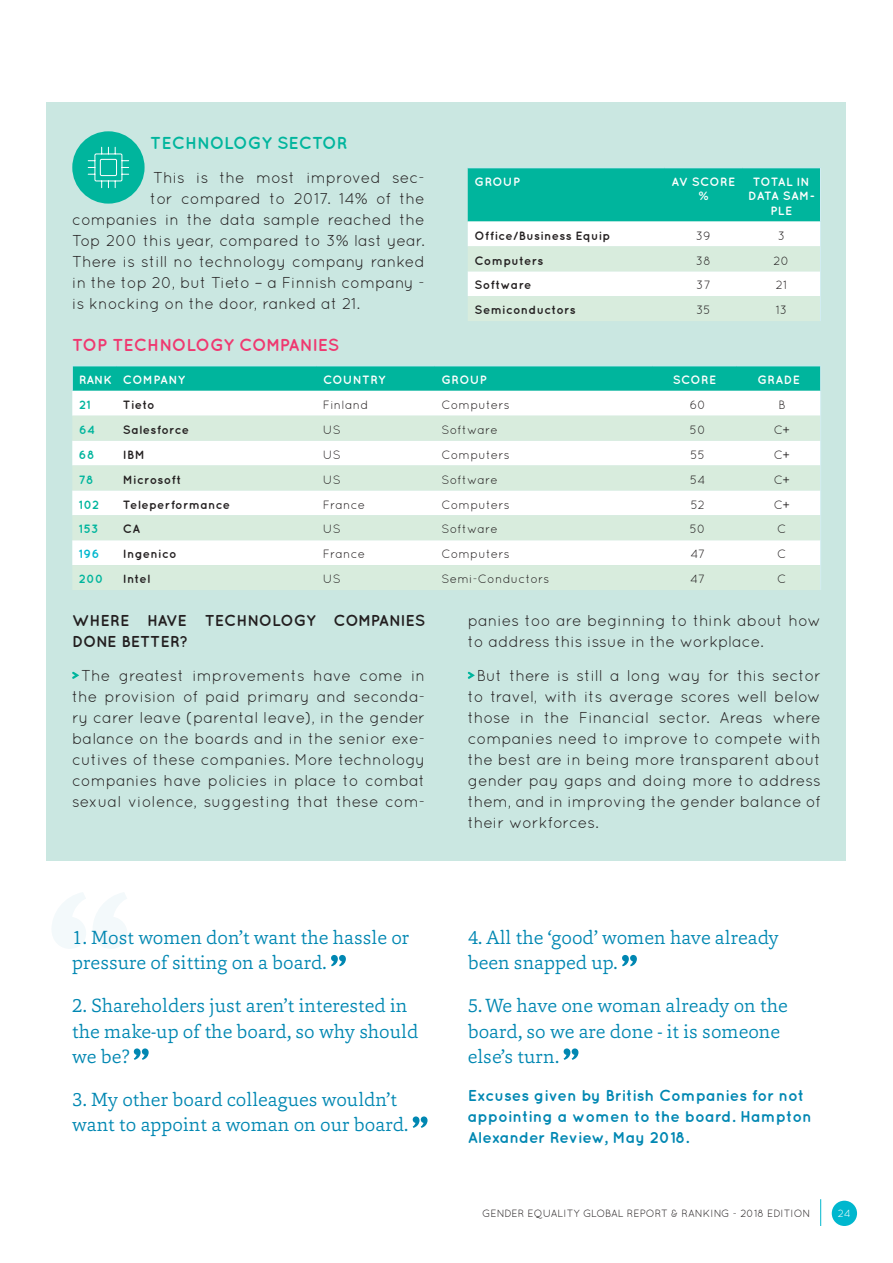
<style>
.page{position:relative;width:893px;height:1263px;background:#fff}
.page>*{position:absolute;margin:0;border:0;box-sizing:border-box;transform-origin:0 0}
.t1{font:300 19.5px/25.5px "Capita";color:#0087b2}
.t2{font:700 17.25px "Quicksand";letter-spacing:-.005em;color:#ef3870}
.t3{font:700 17.25px "Quicksand";color:#00b59d}
.t4{font:15.75px/21px "Quicksand";color:#231f20;text-align:center}
.t5{font:700 15.75px/21px "Quicksand";color:#0087b2}
.t6{font:700 15.75px/21px "Quicksand";color:#231f20}
.t7{font:12px "Quicksand";letter-spacing:.015em;color:#231f20}
.t8{font:700 12px "Quicksand";letter-spacing:.025em;color:#231f20}
.t9{font:700 12px/14.4px "Quicksand";letter-spacing:.025em;color:#fff;text-align:center}
.t10{font:700 12px "Quicksand";letter-spacing:.03em;color:#00b59d}
.t11{font:700 12px "Quicksand";letter-spacing:.005em;color:#fff}
.t12{font:700 12px "Quicksand";color:#00b7ce}
.t13{font:10.5px "Quicksand";color:#231f20}
.t14{font:10.5px "Quicksand";color:#fff}
</style>
<div class="page">
<div style="left:832px;top:1201px;width:25px;height:25px;background:#00b7ce;border-radius:50%"></div>
<svg style="left:820px;top:1199px;width:1px;height:27px"></svg>
<div style="left:47px;top:102px;width:799px;height:758px;background:#cae7e1"></div>
<svg style="left:468px;top:168px;width:353px;height:153px"></svg>
<svg style="left:72px;top:366px;width:749px;height:224px"></svg>
<svg style="left:72px;top:671px;width:7px;height:8px"></svg>
<svg style="left:467px;top:671px;width:8px;height:8px"></svg>
<svg style="left:331px;top:955px;width:15px;height:11px"></svg>
<svg style="left:134px;top:1048px;width:15px;height:12px"></svg>
<svg style="left:413px;top:1116px;width:15px;height:12px"></svg>
<svg style="left:52px;top:893px;width:75px;height:56px"></svg>
<svg style="left:622px;top:955px;width:15px;height:11px"></svg>
<svg style="left:564px;top:1048px;width:14px;height:12px"></svg>
<div style="left:72px;top:131px;width:73px;height:73px;background:#00b59d;border-radius:50%"></div>
<svg style="left:88px;top:147px;width:41px;height:41px"></svg>
<p class="t3" style="left:150px;top:133px;width:199px">TECHNOLOGY SECTOR</p>
<p class="t4" style="left:153px;top:167px;width:273px">This is the most improved sec-</p>
<p class="t4" style="left:150px;top:188px;width:276px">tor compared to 2017. 14% of the</p>
<p class="t4" style="left:72px;top:209px;width:354px">companies in the data sample reached the</p>
<p class="t4" style="left:72px;top:229px;width:354px">Top 200 this year, compared to 3% last year.</p>
<p class="t4" style="left:72px;top:250px;width:354px">There is still no technology company ranked</p>
<p class="t4" style="left:72px;top:271px;width:354px">in the top 20, but Tieto – a Finnish company -</p>
<p class="t4" style="left:72px;top:292px;width:289px">is knocking on the door, ranked at 21.</p>
<p class="t2" style="left:72px;top:334px;width:269px">TOP TECHNOLOGY COMPANIES</p>
<p class="t9" style="left:474px;top:174px;width:47px">GROUP</p>
<p class="t9" style="left:671px;top:174px;width:65px">AV SCORE %</p>
<p class="t9" style="left:748px;top:174px;width:68px">TOTAL IN<br>DATA SAM-<br>PLE</p>
<p class="t8" style="left:474px;top:228px;width:137px">Office/Business Equip</p>
<p class="t7" style="left:696px;top:229px;width:16px">39</p>
<p class="t7" style="left:778px;top:229px;width:9px">3</p>
<p class="t8" style="left:474px;top:253px;width:70px">Computers</p>
<p class="t7" style="left:696px;top:253px;width:17px">38</p>
<p class="t7" style="left:773px;top:253px;width:17px">20</p>
<p class="t8" style="left:474px;top:278px;width:58px">Software</p>
<p class="t7" style="left:696px;top:278px;width:16px">37</p>
<p class="t7" style="left:776px;top:278px;width:13px">21</p>
<p class="t8" style="left:474px;top:303px;width:103px">Semiconductors</p>
<p class="t7" style="left:696px;top:303px;width:16px">35</p>
<p class="t7" style="left:776px;top:303px;width:13px">13</p>
<p class="t11" style="left:79px;top:373px;width:108px">RANK COMPANY</p>
<p class="t9" style="left:323px;top:372px;width:64px">COUNTRY</p>
<p class="t9" style="left:441px;top:372px;width:47px">GROUP</p>
<p class="t9" style="left:673px;top:372px;width:45px">SCORE</p>
<p class="t9" style="left:757px;top:372px;width:44px">GRADE</p>
<p class="t10" style="left:79px;top:398px;width:13px">21</p>
<p class="t8" style="left:123px;top:398px;width:33px">Tieto</p>
<p class="t7" style="left:323px;top:398px;width:47px">Finland</p>
<p class="t7" style="left:441px;top:398px;width:70px">Computers</p>
<p class="t7" style="left:690px;top:398px;width:18px">60</p>
<p class="t7" style="left:778px;top:398px;width:9px">B</p>
<p class="t10" style="left:79px;top:422px;width:18px">64</p>
<p class="t8" style="left:123px;top:422px;width:68px">Salesforce</p>
<p class="t7" style="left:323px;top:423px;width:19px">US</p>
<p class="t7" style="left:441px;top:423px;width:58px">Software</p>
<p class="t7" style="left:690px;top:423px;width:17px">50</p>
<p class="t7" style="left:774px;top:423px;width:18px">C+</p>
<p class="t10" style="left:79px;top:447px;width:17px">68</p>
<p class="t8" style="left:123px;top:447px;width:24px">IBM</p>
<p class="t7" style="left:323px;top:448px;width:19px">US</p>
<p class="t7" style="left:441px;top:448px;width:70px">Computers</p>
<p class="t7" style="left:691px;top:448px;width:16px">55</p>
<p class="t7" style="left:774px;top:448px;width:18px">C+</p>
<p class="t10" style="left:79px;top:472px;width:16px">78</p>
<p class="t8" style="left:123px;top:472px;width:60px">Microsoft</p>
<p class="t7" style="left:323px;top:473px;width:19px">US</p>
<p class="t7" style="left:441px;top:473px;width:58px">Software</p>
<p class="t7" style="left:690px;top:473px;width:17px">54</p>
<p class="t7" style="left:774px;top:473px;width:18px">C+</p>
<p class="t10" style="left:79px;top:497px;width:22px">102</p>
<p class="t8" style="left:123px;top:497px;width:109px">Teleperformance</p>
<p class="t7" style="left:323px;top:497px;width:44px">France</p>
<p class="t7" style="left:441px;top:497px;width:70px">Computers</p>
<p class="t7" style="left:691px;top:497px;width:16px">52</p>
<p class="t7" style="left:774px;top:497px;width:18px">C+</p>
<p class="t10" style="left:79px;top:522px;width:21px">153</p>
<p class="t8" style="left:123px;top:522px;width:19px">CA</p>
<p class="t7" style="left:323px;top:522px;width:19px">US</p>
<p class="t7" style="left:441px;top:522px;width:58px">Software</p>
<p class="t7" style="left:690px;top:522px;width:17px">50</p>
<p class="t7" style="left:777px;top:522px;width:11px">C</p>
<p class="t12" style="left:79px;top:547px;width:22px">196</p>
<p class="t8" style="left:123px;top:547px;width:55px">Ingenico</p>
<p class="t7" style="left:323px;top:547px;width:44px">France</p>
<p class="t7" style="left:441px;top:547px;width:70px">Computers</p>
<p class="t7" style="left:690px;top:547px;width:17px">47</p>
<p class="t7" style="left:777px;top:547px;width:11px">C</p>
<p class="t10" style="left:79px;top:572px;width:26px">200</p>
<p class="t8" style="left:123px;top:572px;width:29px">Intel</p>
<p class="t7" style="left:323px;top:572px;width:19px">US</p>
<p class="t7" style="left:441px;top:572px;width:110px">Semi-Conductors</p>
<p class="t7" style="left:690px;top:572px;width:17px">47</p>
<p class="t7" style="left:777px;top:572px;width:11px">C</p>
<p class="t6" style="left:72px;top:610px;width:355px">WHERE HAVE TECHNOLOGY COMPANIES<br>DONE BETTER?</p>
<p class="t4" style="left:72px;top:665px;width:355px">The greatest improvements have come in the provision of paid primary and seconda&shy;ry carer leave (parental leave), in the gender balance on the boards and in the senior exe&shy;cutives of these companies. More technology companies have policies in place to combat sexual violence, suggesting that these com-</p>
<p class="t4" style="left:468px;top:610px;width:355px;text-align:left">panies too are beginning to think about how to address this issue in the workplace.</p>
<p class="t4" style="left:468px;top:665px;width:355px;text-align:justify;text-indent:9px">But there is still a long way for this sector to travel, with its average scores well below those in the Financial sector. Areas where companies need to improve to compete with the best are in being more transparent about gender pay gaps and doing more to address them, and in improving the gender balance of their workforces.</p>
<p class="t1" style="left:72px;top:924px;width:339px">1. Most women don’t want the hassle or pressure of sitting on a board.</p>
<p class="t1" style="left:72px;top:992px;width:348px">2. Shareholders just aren’t interested in the make-up of the board, so why should we be?</p>
<p class="t1" style="left:72px;top:1086px;width:338px">3. My other board colleagues wouldn’t want to appoint a woman on our board.</p>
<p class="t1" style="left:468px;top:924px;width:313px">4. All the ‘good’ women have already been snapped up.</p>
<p class="t1" style="left:468px;top:992px;width:322px">5. We have one woman already on the board, so we are done - it is someone else’s turn.</p>
<p class="t5" style="left:468px;top:1084px;width:346px">Excuses given by British Companies for not appointing a women to the board. Hampton<br>Alexander Review, May 2018.</p>
<p class="t13" style="left:482px;top:1207px;width:330px">GENDER EQUALITY GLOBAL REPORT &amp; RANKING - 2018 EDITION</p>
<p class="t14" style="left:838px;top:1207px;width:14px">24</p>
</div>
